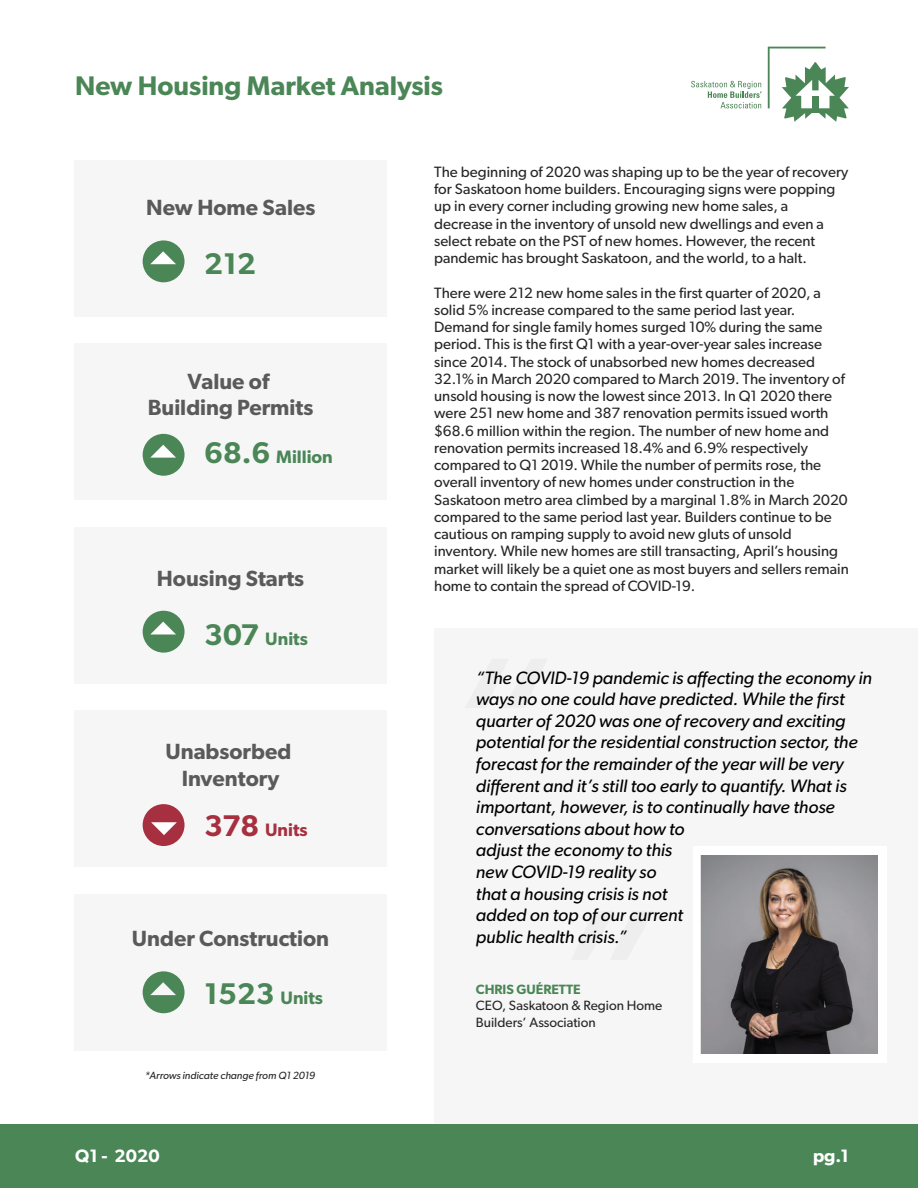
<style>
.page{position:relative;width:918px;height:1188px;background:#fff}
.page>*{position:absolute;margin:0;border:0;box-sizing:border-box;transform-origin:0 0}
.t1{font:600 30px "Gibson";color:#4b8656}
.t2{font:600 27px "Gibson";color:#4b8656}
.t3{font:600 22.05px/26.4px "Gibson";color:#5a5a5a;text-align:center}
.t4{font:italic 18px/21.6px "Gibson";color:#000}
.t5{font:600 18px "Gibson";color:#4b8656}
.t6{font:600 18px "Gibson";color:#fff}
.t7{font:600 18px "Gibson";color:#a6303f}
.t8{font:15px/17.2px "Gibson";color:#272525}
.t9{font:13.5px/16.5px "Gibson";color:#272525}
.t10{font:600 13.5px "Gibson";color:#4b8656}
.t11{font:italic 10.5px "Gibson";color:#272525}
.s1{font-size:30px}
</style>
<div class="page">
<svg style="left:768px;top:47px;width:81px;height:75px"></svg>
<svg style="left:691px;top:81px;width:71px;height:27px"></svg>
<div style="left:74px;top:160px;width:313px;height:157px;background:#f6f6f7"></div>
<div style="left:143px;top:240px;width:42px;height:42px;background:#4b8656;border-radius:50%"></div>
<svg style="left:150px;top:251px;width:26px;height:13px"></svg>
<div style="left:74px;top:344px;width:313px;height:156px;background:#f6f6f7"></div>
<div style="left:143px;top:434px;width:42px;height:42px;background:#4b8656;border-radius:50%"></div>
<svg style="left:150px;top:445px;width:26px;height:13px"></svg>
<div style="left:74px;top:527px;width:313px;height:156px;background:#f6f6f7"></div>
<div style="left:143px;top:611px;width:42px;height:42px;background:#4b8656;border-radius:50%"></div>
<svg style="left:151px;top:622px;width:25px;height:12px"></svg>
<div style="left:74px;top:711px;width:313px;height:156px;background:#f6f6f7"></div>
<div style="left:143px;top:804px;width:42px;height:42px;background:#a6303f;border-radius:50%"></div>
<svg style="left:151px;top:822px;width:26px;height:13px"></svg>
<div style="left:74px;top:894px;width:313px;height:156px;background:#f6f6f7"></div>
<div style="left:143px;top:971px;width:42px;height:42px;background:#4b8656;border-radius:50%"></div>
<svg style="left:150px;top:982px;width:26px;height:13px"></svg>
<div style="left:434px;top:628px;width:484px;height:502px;background:#f6f6f7"></div>
<div style="left:693px;top:847px;width:193px;height:216px;background:#fff"></div>
<img style="left:701px;top:856px;width:176px;height:198px">
<div style="left:0;top:1124px;width:918px;height:64px;background:#4b8656"></div>
<h2 class="t2" style="left:75px;top:70px;width:369px">New Housing Market Analysis</h2>
<h3 class="t3" style="left:146px;top:194px;width:171px">New Home Sales</h3>
<h1 class="t1" style="left:204px;top:245px;width:53px">212</h1>
<h3 class="t3" style="left:148px;top:368px;width:167px">Value of<br>Building Permits</h3>
<p class="t5" style="left:204px;top:446px;width:130px"><span class="s1">68.6</span> Million</p>
<h3 class="t3" style="left:157px;top:564px;width:149px">Housing Starts</h3>
<p class="t5" style="left:204px;top:628px;width:105px"><span class="s1">307</span> Units</p>
<p class="t8" style="left:434px;top:163px;width:416px">The beginning of 2020 was shaping up to be the year of recovery for Saskatoon home builders. Encouraging signs were popping up in every corner including growing new home sales, a decrease in the inventory of unsold new dwellings and even a select rebate on the PST of new homes. However, the recent pandemic has brought Saskatoon, and the world, to a halt.</p>
<p class="t8" style="left:434px;top:284px;width:416px">There were 212 new home sales in the first quarter of 2020, a solid 5% increase compared to the same period last year.<br>Demand for single family homes surged 10% during the same period. This is the first Q1 with a year-over-year sales increase since 2014. The stock of unabsorbed new homes decreased 32.1% in March 2020 compared to March 2019. The inventory of unsold housing is now the lowest since 2013. In Q1 2020 there were 251 new home and 387 renovation permits issued worth $68.6 million within the region. The number of new home and renovation permits increased 18.4% and 6.9% respectively compared to Q1 2019. While the number of permits rose, the overall inventory of new homes under construction in the Saskatoon metro area climbed by a marginal 1.8% in March 2020 compared to the same period last year. Builders continue to be cautious on ramping supply to avoid new gluts of unsold inventory. While new homes are still transacting, April’s housing market will likely be a quiet one as most buyers and sellers remain home to contain the spread of COVID-19.</p>
<p class="t4" style="left:476px;top:666px;width:397px">“The COVID-19 pandemic is affecting the economy in ways no one could have predicted. While the first quarter of 2020 was one of recovery and exciting potential for the residential construction sector, the forecast for the remainder of the year will be very different and it’s still too early to quantify. What is important, however, is to continually have those conversations about how to<br>adjust the economy to this<br>new COVID-19 reality so<br>that a housing crisis is not<br>added on top of our current<br>public health crisis.”</p>
<h3 class="t3" style="left:165px;top:738px;width:127px">Unabsorbed<br>Inventory</h3>
<p class="t7" style="left:204px;top:819px;width:105px"><span class="s1">378</span> Units</p>
<h3 class="t3" style="left:132px;top:925px;width:199px">Under Construction</h3>
<p class="t5" style="left:204px;top:987px;width:120px"><span class="s1">1523</span> Units</p>
<p class="t10" style="left:476px;top:981px;width:106px">CHRIS GUÉRETTE</p>
<p class="t9" style="left:476px;top:997px;width:188px">CEO, Saskatoon &amp; Region Home<br>Builders’ Association</p>
<p class="t11" style="left:145px;top:1069px;width:172px">*Arrows indicate change from Q1 2019</p>
<p class="t6" style="left:75px;top:1145px;width:86px">Q1 - 2020</p>
<p class="t6" style="left:813px;top:1145px;width:38px">pg.1</p>
</div>
